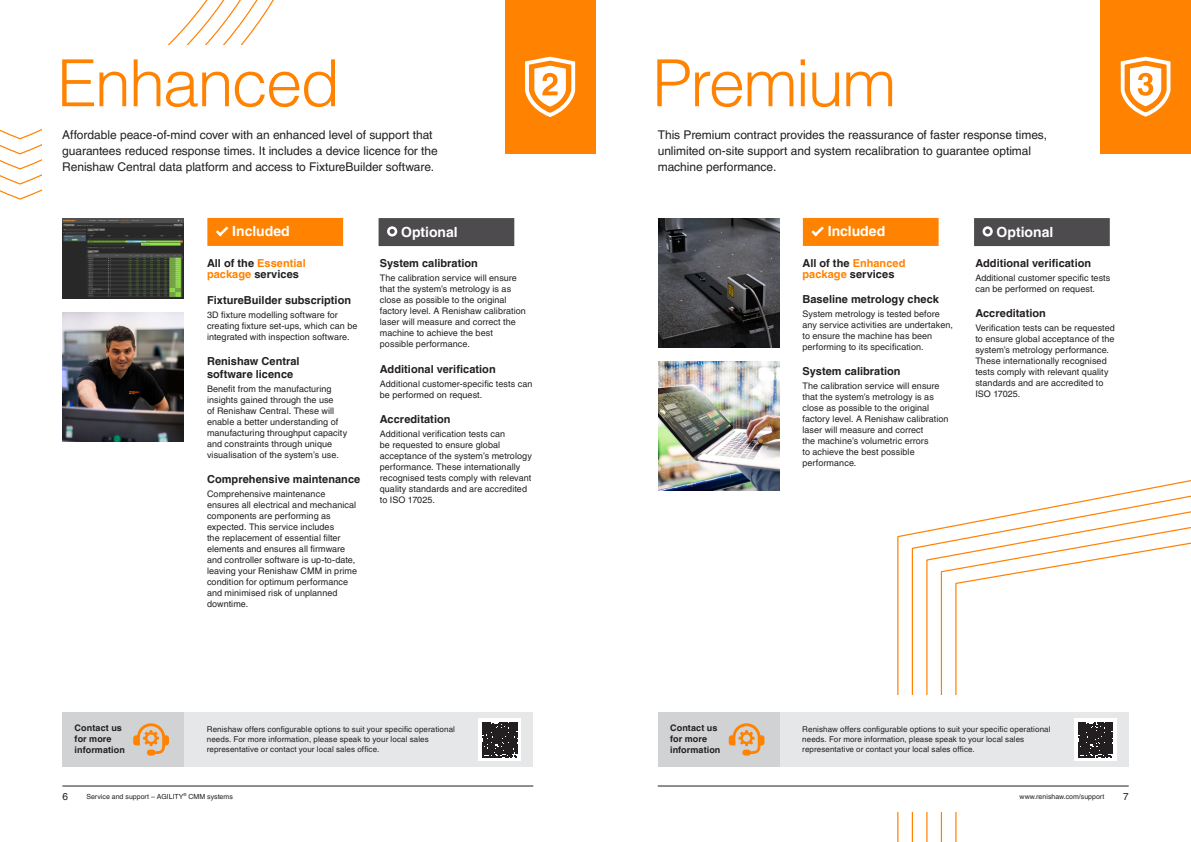
<style>
.page{position:relative;width:1191px;height:842px;background:#fff}
.page>*{position:absolute;margin:0;border:0;box-sizing:border-box;transform-origin:0 0}
.Inside_Headline_24pt_Bold{font:300 65px "Helvetica LT Pro";letter-spacing:-.03em;color:#ff8200}
.Body_Text_9pt{font:700 14px "Helvetica LT Pro";color:#fff}
.Body_Text_9pt-2{font:12px/16px "Helvetica LT Pro";letter-spacing:-.005em;color:#231f20}
.Body_Text_9pt-3{font:700 11px/11px "Helvetica LT Pro";color:#231f20}
.t1{font:10px "Helvetica LT Pro";color:#231f20}
.Body_Text_9pt-4{font:9px/11px "Helvetica LT Pro";letter-spacing:.01em;color:#231f20}
.Body_Text_9pt-5{font:700 9px/11px "Helvetica LT Pro";letter-spacing:.01em;color:#231f20}
.Body_Text_9pt-6{font:8px/10px "Helvetica LT Pro";letter-spacing:.01em;color:#231f20}
.t2{font:7px "Helvetica LT Pro";color:#231f20}
.s1{color:#ff8200}
</style>
<div class="page">
<svg style="left:897px;top:480px;width:294px;height:362px"></svg>
<svg style="left:0;top:0;width:274px;height:200px"></svg>
<div style="left:43px;top:45px;width:247px;height:178px;background:#fff"></div>
<div style="left:825px;top:695px;width:336px;height:117px;background:#fff"></div>
<hr style="left:62px;top:786px;width:471px;height:1px;background:#231f20">
<hr style="left:658px;top:786px;width:470px;height:1px;background:#231f20">
<div style="left:1100px;top:0;width:91px;height:153px;background:#ff8200"></div>
<div style="left:505px;top:0;width:90px;height:153px;background:#ff8200"></div>
<img style="left:62px;top:218px;width:121px;height:81px">
<img style="left:62px;top:313px;width:121px;height:129px">
<img style="left:658px;top:218px;width:121px;height:129px">
<img style="left:658px;top:361px;width:121px;height:129px">
<div style="left:803px;top:218px;width:135px;height:28px;background:#ff8200"></div>
<svg style="left:811px;top:226px;width:13px;height:10px"></svg>
<div style="left:207px;top:218px;width:136px;height:28px;background:#ff8200"></div>
<svg style="left:216px;top:226px;width:12px;height:10px"></svg>
<div style="left:974px;top:218px;width:135px;height:28px;background:#4d4b4d"></div>
<div style="left:982px;top:226px;width:10px;height:10px;border:3px solid #fff;border-radius:50%"></div>
<div style="left:378px;top:218px;width:136px;height:28px;background:#4d4b4d"></div>
<div style="left:387px;top:226px;width:10px;height:10px;border:3px solid #fff;border-radius:50%"></div>
<svg style="left:525px;top:56px;width:51px;height:61px"></svg>
<svg style="left:1120px;top:56px;width:51px;height:61px"></svg>
<div style="left:658px;top:712px;width:470px;height:55px;background:#e6e7e9"></div>
<div style="left:658px;top:712px;width:121px;height:55px;background:#d1d2d4"></div>
<svg style="left:1074px;top:719px;width:42px;height:42px"></svg>
<svg style="left:1078px;top:723px;width:34px;height:34px"></svg>
<svg style="left:728px;top:723px;width:36px;height:32px"></svg>
<div style="left:62px;top:712px;width:471px;height:55px;background:#e6e7e9"></div>
<div style="left:62px;top:712px;width:122px;height:55px;background:#d1d2d4"></div>
<svg style="left:479px;top:719px;width:42px;height:42px"></svg>
<svg style="left:483px;top:723px;width:34px;height:34px"></svg>
<svg style="left:133px;top:723px;width:36px;height:32px"></svg>
<p class="Inside_Headline_24pt_Bold" style="left:57px;top:43px;width:285px">Enhanced</p>
<p class="Inside_Headline_24pt_Bold" style="left:652px;top:43px;width:245px">Premium</p>
<p class="Body_Text_9pt-2" style="left:658px;top:127px;width:391px">This Premium contract provides the reassurance of faster response times, unlimited on-site support and system recalibration to guarantee optimal machine performance.</p>
<p class="Body_Text_9pt-2" style="left:62px;top:127px;width:377px">Affordable peace-of-mind cover with an enhanced level of support that guarantees reduced response times. It includes a device licence for the<br>Renishaw Central data platform and access to FixtureBuilder software.</p>
<p class="Body_Text_9pt" style="left:232px;top:223px;width:59px">Included</p>
<p class="Body_Text_9pt" style="left:401px;top:223px;width:58px">Optional</p>
<p class="Body_Text_9pt" style="left:827px;top:223px;width:59px">Included</p>
<p class="Body_Text_9pt" style="left:996px;top:223px;width:58px">Optional</p>
<p class="Body_Text_9pt-5" style="left:75px;top:723px;width:52px">Contact us for more information</p>
<p class="Body_Text_9pt-3" style="left:207px;top:257px;width:100px">All of the <span class="s1">Essential package</span> services</p>
<p class="Body_Text_9pt-3" style="left:207px;top:295px;width:146px">FixtureBuilder subscription</p>
<p class="Body_Text_9pt-4" style="left:207px;top:309px;width:152px">3D fixture modelling software for creating fixture set-ups, which can be integrated with inspection software.</p>
<p class="Body_Text_9pt-3" style="left:207px;top:355px;width:94px;line-height:13px">Renishaw Central software licence</p>
<p class="Body_Text_9pt-4" style="left:207px;top:383px;width:142px">Benefit from the manufacturing insights gained through the use<br>of Renishaw Central. These will enable a better understanding of manufacturing throughput capacity and constraints through unique visualisation of the system’s use.</p>
<p class="Body_Text_9pt-3" style="left:207px;top:474px;width:155px">Comprehensive maintenance</p>
<p class="Body_Text_9pt-4" style="left:207px;top:488px;width:152px">Comprehensive maintenance ensures all electrical and mechanical components are performing as expected. This service includes<br>the replacement of essential filter elements and ensures all firmware and controller software is up-to-date, leaving your Renishaw CMM in prime condition for optimum performance and minimised risk of unplanned downtime.</p>
<p class="Body_Text_9pt-3" style="left:380px;top:257px;width:100px">System calibration</p>
<p class="Body_Text_9pt-4" style="left:380px;top:272px;width:148px">The calibration service will ensure that the system’s metrology is as close as possible to the original factory level. A Renishaw calibration laser will measure and correct the machine to achieve the best possible performance.</p>
<p class="Body_Text_9pt-3" style="left:380px;top:363px;width:117px">Additional verification</p>
<p class="Body_Text_9pt-4" style="left:380px;top:378px;width:154px">Additional customer-specific tests can be performed on request.</p>
<p class="Body_Text_9pt-3" style="left:380px;top:413px;width:72px">Accreditation</p>
<p class="Body_Text_9pt-4" style="left:380px;top:428px;width:153px">Additional verification tests can<br>be requested to ensure global acceptance of the system’s metrology performance. These internationally recognised tests comply with relevant quality standards and are accredited to ISO 17025.</p>
<p class="Body_Text_9pt-6" style="left:207px;top:724px;width:250px">Renishaw offers configurable options to suit your specific operational needs. For more information, please speak to your local sales representative or contact your local sales office.</p>
<p class="Body_Text_9pt-3" style="left:802px;top:257px;width:105px">All of the <span class="s1">Enhanced package</span> services</p>
<p class="Body_Text_9pt-3" style="left:802px;top:294px;width:138px">Baseline metrology check</p>
<p class="Body_Text_9pt-4" style="left:802px;top:308px;width:152px">System metrology is tested before any service activities are undertaken, to ensure the machine has been performing to its specification.</p>
<p class="Body_Text_9pt-3" style="left:802px;top:366px;width:100px">System calibration</p>
<p class="Body_Text_9pt-4" style="left:802px;top:380px;width:148px">The calibration service will ensure that the system’s metrology is as close as possible to the original factory level. A Renishaw calibration laser will measure and correct<br>the machine’s volumetric errors<br>to achieve the best possible performance.</p>
<p class="Body_Text_9pt-3" style="left:975px;top:257px;width:117px">Additional verification</p>
<p class="Body_Text_9pt-4" style="left:975px;top:272px;width:136px">Additional customer specific tests can be performed on request.</p>
<p class="Body_Text_9pt-3" style="left:975px;top:307px;width:72px">Accreditation</p>
<p class="Body_Text_9pt-4" style="left:975px;top:322px;width:141px">Verification tests can be requested to ensure global acceptance of the system’s metrology performance.<br>These internationally recognised tests comply with relevant quality standards and are accredited to<br>ISO 17025.</p>
<p class="Body_Text_9pt-5" style="left:670px;top:723px;width:52px">Contact us for more information</p>
<p class="Body_Text_9pt-6" style="left:802px;top:724px;width:250px">Renishaw offers configurable options to suit your specific operational needs. For more information, please speak to your local sales representative or contact your local sales office.</p>
<p class="t1" style="left:62px;top:790px;width:7px">6</p>
<p class="t2" style="left:86px;top:792px;width:148px">Service and support – AGILITY<sup>®</sup> CMM systems</p>
<p class="t2" style="left:1019px;top:792px;width:86px">www.renishaw.com/support</p>
<p class="t1" style="left:1123px;top:790px;width:7px">7</p>
</div>
